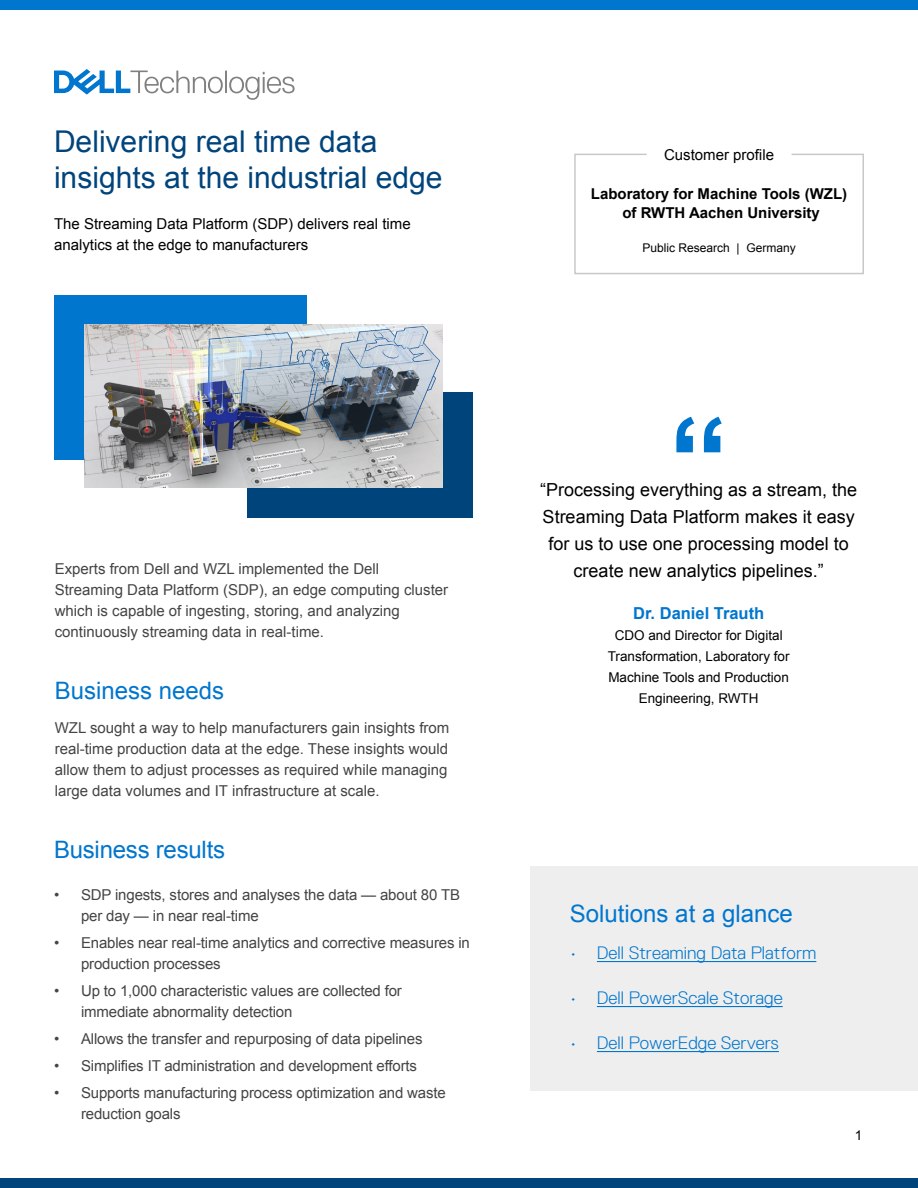
<style>
.page{position:relative;width:918px;height:1188px;background:#fff}
.page>*{position:absolute;margin:0;border:0;box-sizing:border-box;transform-origin:0 0}
.t1{font:700 120px "Arial";color:#0076ce}
.t2{font:30px/36px "Arial";color:#00447c}
.t3{font:24px "Arial";color:#0076ce}
.t4{font:18px/27px "Arial";color:#000;text-align:center}
.t5{font:300 18px "Dell Replica";color:#0076ce}
.t6{font:700 16.5px "Arial";color:#0076ce}
.t7{font:15px/21px "Arial";letter-spacing:-.01em;color:#444}
.t8{font:15px/21px "Arial";color:#000}
.t9{font:700 15px/19.5px "Arial";color:#000;text-align:center}
.t10{font:13.5px/21px "Arial";color:#000;text-align:center}
.t11{font:12px "Arial";color:#000}
</style>
<div class="page">
<div style="left:0;top:1178px;width:918px;height:10px;background:#00447c"></div>
<div style="left:0;top:0;width:918px;height:10px;background:#0076ce"></div>
<div style="left:530px;top:866px;width:388px;height:225px;background:#eee"></div>
<hr style="left:597px;top:1051px;width:182px;height:1px;background:#0076ce">
<hr style="left:597px;top:1006px;width:186px;height:1px;background:#0076ce">
<hr style="left:597px;top:961px;width:219px;height:1px;background:#0076ce">
<svg style="left:574px;top:153px;width:290px;height:122px"></svg>
<svg style="left:54px;top:69px;width:241px;height:31px"></svg>
<div style="left:247px;top:392px;width:225px;height:126px;background:#00447c"></div>
<div style="left:54px;top:296px;width:253px;height:164px;background:#0076ce"></div>
<img style="left:84px;top:325px;width:358px;height:163px">
<h2 class="t2" style="left:54px;top:123px;width:390px">Delivering real time data insights at the industrial edge</h2>
<p class="t8" style="left:54px;top:213px;width:358px">The Streaming Data Platform (SDP) delivers real time analytics at the edge to manufacturers</p>
<p class="t7" style="left:55px;top:558px;width:395px">Experts from Dell and WZL implemented the Dell Streaming Data Platform (SDP), an edge computing cluster which is capable of ingesting, storing, and analyzing continuously streaming data in real-time.</p>
<h3 class="t3" style="left:55px;top:675px;width:171px">Business needs</h3>
<p class="t7" style="left:55px;top:717px;width:396px">WZL sought a way to help manufacturers gain insights from real-time production data at the edge. These insights would allow them to adjust processes as required while managing large data volumes and IT infrastructure at scale.</p>
<h3 class="t3" style="left:54px;top:834px;width:173px">Business results</h3>
<p class="t7" style="left:81px;top:884px;width:381px;text-indent:-27px">• SDP ingests, stores and analyses the data — about 80 TB per day — in near real-time</p>
<p class="t7" style="left:81px;top:932px;width:390px;text-indent:-27px">• Enables near real-time analytics and corrective measures in production processes</p>
<p class="t7" style="left:81px;top:980px;width:322px;text-indent:-27px">• Up to 1,000 characteristic values are collected for immediate abnormality detection</p>
<p class="t7" style="left:54px;top:1028px;width:370px">• Allows the transfer and repurposing of data pipelines</p>
<p class="t7" style="left:54px;top:1055px;width:365px">• Simplifies IT administration and development efforts</p>
<p class="t7" style="left:81px;top:1082px;width:366px;text-indent:-27px">• Supports manufacturing process optimization and waste reduction goals</p>
<p class="t8" style="left:664px;top:144px;width:112px">Customer profile</p>
<p class="t9" style="left:591px;top:184px;width:258px">Laboratory for Machine Tools (WZL) of RWTH Aachen University</p>
<p class="t11" style="left:643px;top:240px;width:155px">Public Research | Germany</p>
<h1 class="t1" style="left:669px;top:382px;width:61px">“</h1>
<p class="t4" style="left:540px;top:476px;width:319px">“Processing everything as a stream, the Streaming Data Platform makes it easy for us to use one processing model to create new analytics pipelines.”</p>
<p class="t6" style="left:633px;top:603px;width:133px">Dr. Daniel Trauth</p>
<p class="t10" style="left:608px;top:625px;width:183px">CDO and Director for Digital<br>Transformation, Laboratory for<br>Machine Tools and Production<br>Engineering, RWTH</p>
<h3 class="t3" style="left:570px;top:898px;width:224px">Solutions at a glance</h3>
<p class="t5" style="left:570px;top:943px;width:248px">• Dell Streaming Data Platform</p>
<p class="t5" style="left:570px;top:988px;width:214px">• Dell PowerScale Storage</p>
<p class="t5" style="left:570px;top:1033px;width:210px">• Dell PowerEdge Servers</p>
<p class="t10" style="left:855px;top:1125px;width:9px">1</p>
</div>
